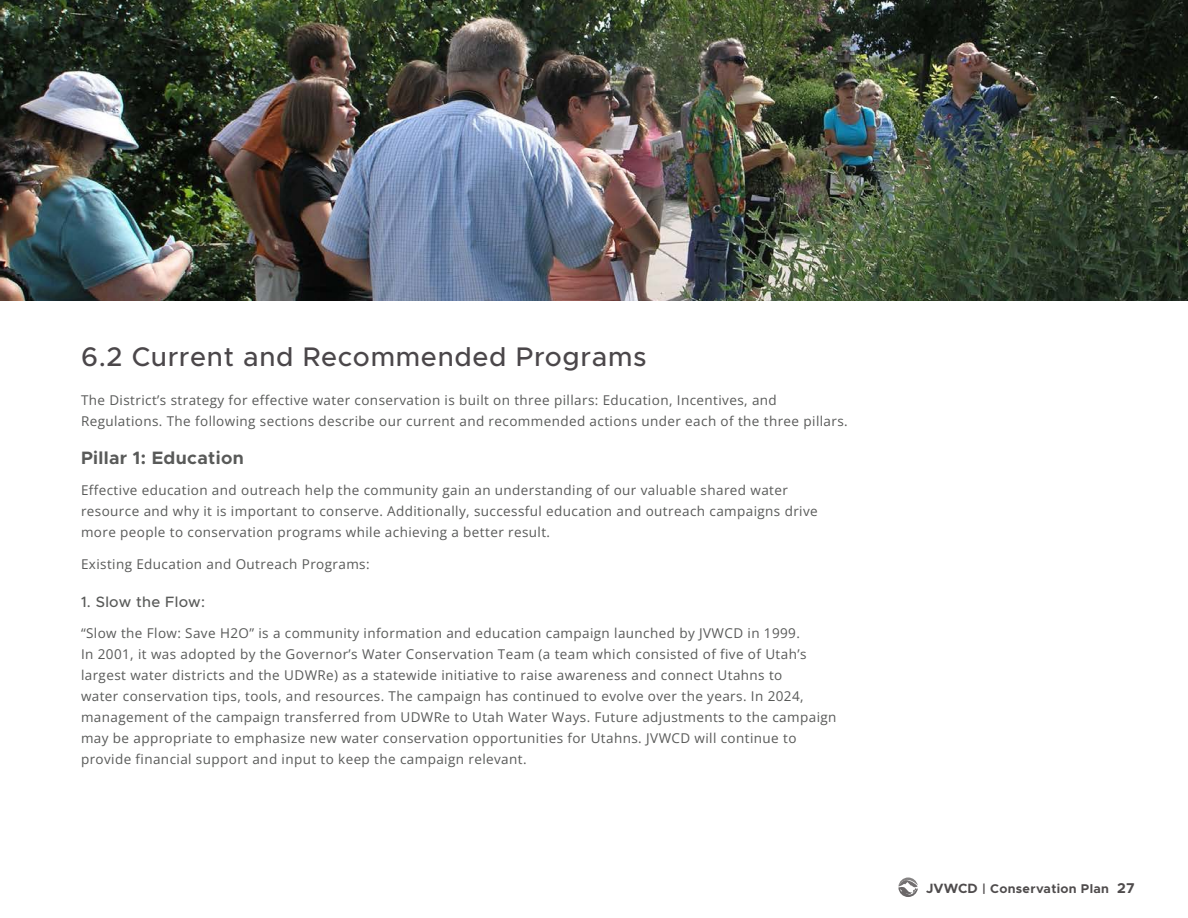
<style>
.page{position:relative;width:1188px;height:918px;background:#fff}
.page>*{position:absolute;margin:0;border:0;box-sizing:border-box;transform-origin:0 0}
.t1{font:500 27px "Metropolis";letter-spacing:.025em;color:#4b474a}
.t2{font:700 18px "Metropolis";letter-spacing:.02em;color:#595a59}
.t3{font:500 15px "Metropolis";letter-spacing:.02em;color:#595a59}
.t4{font:13.5px/21px "Open Sans";letter-spacing:.03em;color:#595a59}
.t5{font:700 12.75px "Metropolis";letter-spacing:.025em;color:#231f20}
.s1{font-size:13.5px}
.s2{font-size:14.25px}
</style>
<div class="page">
<img style="left:0;top:0;width:1188px;height:301px">
<svg style="left:898px;top:877px;width:20px;height:20px"></svg>
<h1 class="t1" style="left:81px;top:340px;width:567px">6.2 Current and Recommended Programs</h1>
<p class="t4" style="left:81px;top:389px;width:768px">The District’s strategy for effective water conservation is built on three pillars: Education, Incentives, and<br>Regulations. The following sections describe our current and recommended actions under each of the three pillars.</p>
<h2 class="t2" style="left:81px;top:446px;width:164px">Pillar 1: Education</h2>
<p class="t4" style="left:81px;top:480px;width:738px">Effective education and outreach help the community gain an understanding of our valuable shared water resource and why it is important to conserve. Additionally, successful education and outreach campaigns drive more people to conservation programs while achieving a better result.</p>
<p class="t4" style="left:81px;top:553px;width:290px">Existing Education and Outreach Programs:</p>
<p class="t3" style="left:81px;top:592px;width:126px">1. Slow the Flow:</p>
<p class="t4" style="left:81px;top:623px;width:757px">“Slow the Flow: Save H2O” is a community information and education campaign launched by JVWCD in 1999.<br>In 2001, it was adopted by the Governor’s Water Conservation Team (a team which consisted of five of Utah’s largest water districts and the UDWRe) as a statewide initiative to raise awareness and connect Utahns to<br>water conservation tips, tools, and resources. The campaign has continued to evolve over the years. In 2024, management of the campaign transferred from UDWRe to Utah Water Ways. Future adjustments to the campaign may be appropriate to emphasize new water conservation opportunities for Utahns. JVWCD will continue to provide financial support and input to keep the campaign relevant.</p>
<p class="t5" style="left:926px;top:880px;width:210px"><span class="s1">JVWCD</span> | Conservation Plan <span class="s2">27</span></p>
</div>
